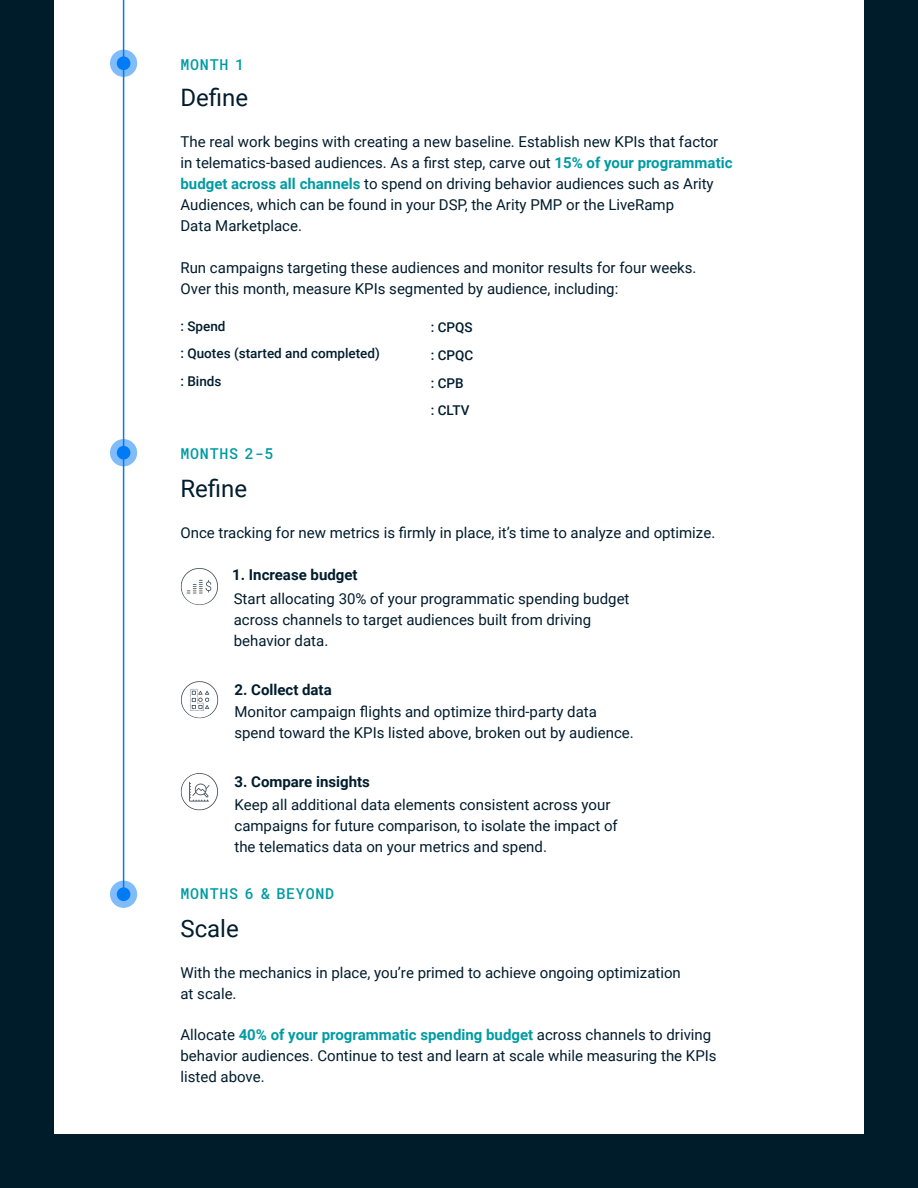
<style>
.page{position:relative;width:918px;height:1188px;background:#001c2b}
.page>*{position:absolute;margin:0;border:0;box-sizing:border-box;transform-origin:0 0}
.t1{font:24px "Roboto";color:#001c2d}
.t2{font:15px/21px "Roboto";color:#001c2d}
.t3{font:700 15px "Roboto";color:#001c2d}
.t4{font:500 15px "Roboto Mono";letter-spacing:.05em;color:#009ba3}
.t5{font:500 13.5px/27.8px "Roboto";color:#001c2d}
.s1{font-weight:700;color:#009ba3}
</style>
<div class="page">
<div style="left:54px;top:0;width:810px;height:1134px;background:#fff"></div>
<svg style="left:110px;top:439px;width:27px;height:27px"></svg>
<div style="left:117px;top:446px;width:13px;height:14px;background:#007af5;border-radius:50%"></div>
<svg style="left:110px;top:881px;width:27px;height:27px"></svg>
<div style="left:117px;top:887px;width:13px;height:14px;background:#007af5;border-radius:50%"></div>
<svg style="left:110px;top:50px;width:27px;height:27px"></svg>
<div style="left:117px;top:56px;width:13px;height:14px;background:#007af5;border-radius:50%"></div>
<hr style="left:123px;top:0;width:1px;height:899px;background:#007af5">
<img style="left:181px;top:568px;width:37px;height:37px">
<img style="left:181px;top:681px;width:38px;height:37px">
<img style="left:181px;top:773px;width:37px;height:38px">
<p class="t4" style="left:180px;top:54px;width:65px">MONTH 1</p>
<h1 class="t1" style="left:180px;top:81px;width:69px">Define</h1>
<p class="t2" style="left:180px;top:131px;width:554px">The real work begins with creating a new baseline. Establish new KPIs that factor in telematics-based audiences. As a first step, carve out <span class="s1">15% of your programmatic budget across all channels</span> to spend on driving behavior audiences such as Arity Audiences, which can be found in your DSP, the Arity PMP or the LiveRamp<br>Data Marketplace.</p>
<p class="t2" style="left:180px;top:256px;width:518px">Run campaigns targeting these audiences and monitor results for four weeks.<br>Over this month, measure KPIs segmented by audience, including:</p>
<p class="t5" style="left:180px;top:311px;width:201px">: Spend<br>: Quotes (started and completed) : Binds</p>
<p class="t4" style="left:180px;top:443px;width:95px">MONTHS 2-5</p>
<p class="t5" style="left:431px;top:313px;width:44px">: CPQS : CPQC : CPB<br>: CLTV</p>
<h1 class="t1" style="left:180px;top:471px;width:68px">Refine</h1>
<p class="t2" style="left:180px;top:522px;width:536px">Once tracking for new metrics is firmly in place, it’s time to analyze and optimize.</p>
<p class="t3" style="left:232px;top:565px;width:127px">1. Increase budget</p>
<p class="t2" style="left:234px;top:587px;width:397px">Start allocating 30% of your programmatic spending budget across channels to target audiences built from driving behavior data.</p>
<p class="t3" style="left:234px;top:679px;width:99px">2. Collect data</p>
<p class="t2" style="left:234px;top:700px;width:401px">Monitor campaign flights and optimize third-party data spend toward the KPIs listed above, broken out by audience.</p>
<p class="t3" style="left:234px;top:771px;width:137px">3. Compare insights</p>
<p class="t2" style="left:234px;top:794px;width:385px">Keep all additional data elements consistent across your campaigns for future comparison, to isolate the impact of the telematics data on your metrics and spend.</p>
<p class="t4" style="left:180px;top:883px;width:155px">MONTHS 6 &amp; BEYOND</p>
<h1 class="t1" style="left:180px;top:911px;width:60px">Scale</h1>
<p class="t2" style="left:180px;top:962px;width:502px">With the mechanics in place, you’re primed to achieve ongoing optimization at scale.</p>
<p class="t2" style="left:180px;top:1024px;width:538px">Allocate <span class="s1">40% of your programmatic spending budget</span> across channels to driving behavior audiences. Continue to test and learn at scale while measuring the KPIs listed above.</p>
</div>
